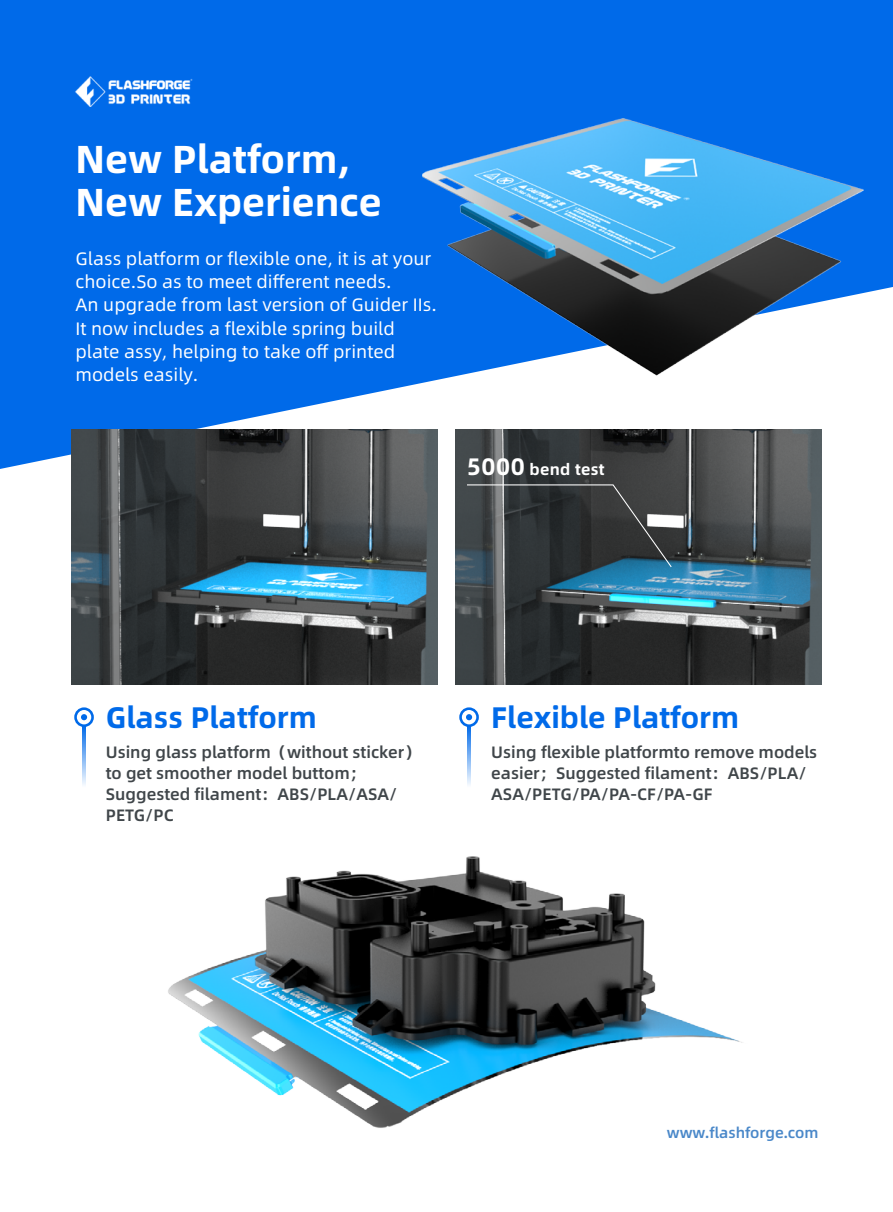
<style>
.page{position:relative;width:893px;height:1212px;background:#fff}
.page>*{position:absolute;margin:0;border:0;box-sizing:border-box;transform-origin:0 0}
.t1{font:39px/43.5px "Alibaba Pu Hui Ti B";color:#fff}
.t2{font:29.7px "Alibaba Pu Hui Ti B";color:#006ae9}
.t3{font:18px/23.4px "Alibaba Pu Hui Ti R";color:#fff}
.t4{font:16.5px/21px "Alibaba Pu Hui Ti M";color:#40464a}
.t5{font:15.9px "Alibaba Pu Hui Ti B";letter-spacing:.02em;color:#fff}
.t6{font:15px "Alibaba Pu Hui Ti M";color:#4a88c9}
.s1{font-size:23.85px}
</style>
<div class="page">
<svg style="left:0;top:0;width:893px;height:469px;background:#1a79eb"></svg>
<img style="left:71px;top:657px;width:751px;height:471px">
<img style="left:397px;top:68px;width:494px;height:327px">
<svg style="left:83px;top:727px;width:2px;height:60px"></svg>
<div style="left:74px;top:707px;width:20px;height:20px;border:3px solid #006ae9;border-radius:50%"></div>
<svg style="left:81px;top:714px;width:6px;height:6px"></svg>
<svg style="left:468px;top:727px;width:2px;height:60px"></svg>
<div style="left:459px;top:707px;width:20px;height:20px;border:3px solid #006ae9;border-radius:50%"></div>
<svg style="left:466px;top:714px;width:6px;height:6px"></svg>
<img style="left:456px;top:429px;width:366px;height:255px">
<img style="left:71px;top:429px;width:366px;height:255px">
<svg style="left:466px;top:484px;width:207px;height:84px;background:#3c4245"></svg>
<img style="left:74px;top:76px;width:122px;height:31px">
<img style="left:867px;top:373px;width:26px;height:96px">
<h1 class="t1" style="left:76px;top:135px;width:308px">New Platform,<br>New Experience</h1>
<p class="t3" style="left:76px;top:245px;width:363px">Glass platform or flexible one, it is at your choice.So as to meet different needs.<br>An upgrade from last version of Guider IIs.<br>It now includes a flexible spring build plate assy, helping to take off printed models easily.</p>
<p class="t5" style="left:467px;top:457px;width:139px"><span class="s1">5000</span> bend test</p>
<h2 class="t2" style="left:106px;top:694px;width:212px">Glass Platform</h2>
<p class="t4" style="left:106px;top:740px;width:316px">Using glass platform（without sticker）to get smoother model buttom；<br>Suggested filament：ABS/PLA/ASA/<br>PETG/PC</p>
<h2 class="t2" style="left:491px;top:694px;width:249px">Flexible Platform</h2>
<p class="t4" style="left:491px;top:740px;width:328px">Using flexible platformto remove models easier；Suggested filament：ABS/PLA/<br>ASA/PETG/PA/PA-CF/PA-GF</p>
<p class="t6" style="left:667px;top:1120px;width:153px">www.flashforge.com</p>
</div>
